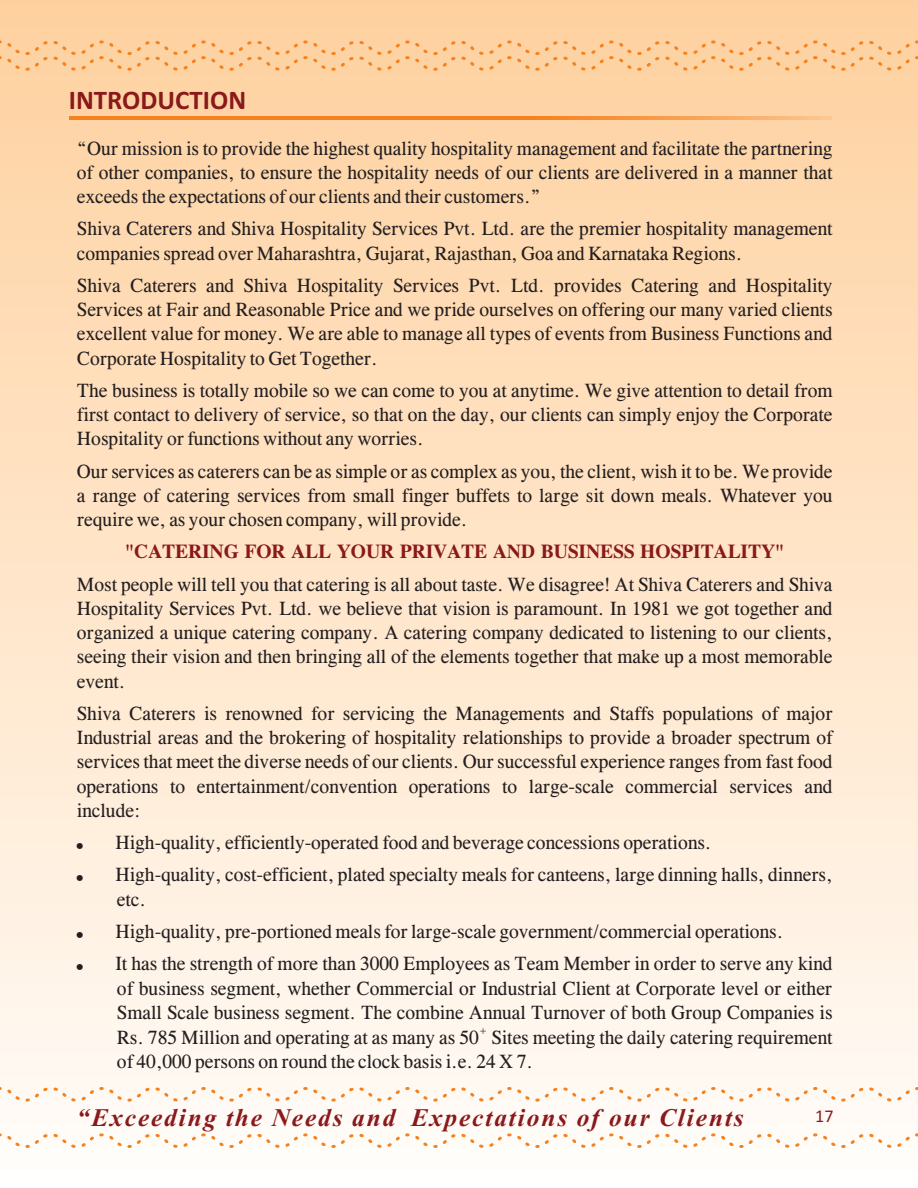
<style>
.page{position:relative;width:918px;height:1188px;background:#fff}
.page>*{position:absolute;margin:0;border:0;box-sizing:border-box;transform-origin:0 0}
.t1{font:700 27px "Calibri";color:#8a191c}
.t2{font:italic 700 25.35px "Times New Roman";letter-spacing:.075em;color:#8a191c}
.t3{font:19.5px/24.2px "CG Times";color:#231f20;text-align:justify}
.t4{font:700 19.5px "CG Times";color:#8a191c}
.t5{font:18px "Calibri";color:#8a191c}
.t6{font:9.75px "CG Times";color:#231f20}
</style>
<div class="page">
<div style="left:0;top:0;width:918px;height:1188px;background:linear-gradient(to bottom,#fed09d,#fffdfa)"></div>
<svg style="left:0;top:39px;width:918px;height:33px;background:#fdcc99"></svg>
<svg style="left:0;top:1086px;width:918px;height:17px"></svg>
<svg style="left:0;top:1132px;width:918px;height:18px"></svg>
<hr style="left:69px;top:117px;width:762px;height:3px;background:#f5821f">
<svg style="left:77px;top:843px;width:6px;height:6px"></svg>
<svg style="left:77px;top:875px;width:6px;height:6px"></svg>
<svg style="left:77px;top:932px;width:6px;height:6px"></svg>
<svg style="left:77px;top:964px;width:6px;height:6px"></svg>
<h1 class="t1" style="left:69px;top:89px;width:179px">INTRODUCTION</h1>
<p class="t3" style="left:77px;top:138px;width:757px">“Our mission is to provide the highest quality hospitality management and facilitate the partnering of other companies, to ensure the hospitality needs of our clients are delivered in a manner that exceeds the expectations of our clients and their customers.”</p>
<p class="t3" style="left:77px;top:219px;width:757px">Shiva Caterers and Shiva Hospitality Services Pvt. Ltd. are the premier hospitality management companies spread over Maharashtra, Gujarat, Rajasthan, Goa and Karnataka Regions.</p>
<p class="t3" style="left:77px;top:275px;width:757px">Shiva Caterers and Shiva Hospitality Services Pvt. Ltd. provides Catering and Hospitality Services at Fair and Reasonable Price and we pride ourselves on offering our many varied clients excellent value for money. We are able to manage all types of events from Business Functions and Corporate Hospitality to Get Together.</p>
<p class="t3" style="left:77px;top:380px;width:757px">The business is totally mobile so we can come to you at anytime. We give attention to detail from first contact to delivery of service, so that on the day, our clients can simply enjoy the Corporate Hospitality or functions without any worries.</p>
<p class="t3" style="left:77px;top:461px;width:757px">Our services as caterers can be as simple or as complex as you, the client, wish it to be. We provide a range of catering services from small finger buffets to large sit down meals. Whatever you require we, as your chosen company, will provide.</p>
<p class="t4" style="left:125px;top:545px;width:660px">"CATERING FOR ALL YOUR PRIVATE AND BUSINESS HOSPITALITY"</p>
<p class="t3" style="left:77px;top:574px;width:757px">Most people will tell you that catering is all about taste. We disagree! At Shiva Caterers and Shiva Hospitality Services Pvt. Ltd. we believe that vision is paramount. In 1981 we got together and organized a unique catering company. A catering company dedicated to listening to our clients, seeing their vision and then bringing all of the elements together that make up a most memorable event.</p>
<p class="t3" style="left:77px;top:703px;width:757px">Shiva Caterers is renowned for servicing the Managements and Staffs populations of major Industrial areas and the brokering of hospitality relationships to provide a broader spectrum of services that meet the diverse needs of our clients. Our successful experience ranges from fast food operations to entertainment/convention operations to large-scale commercial services and include:</p>
<p class="t3" style="left:116px;top:828px;width:719px;line-height:32.2px">High-quality, efficiently-operated food and beverage concessions operations.<br>High-quality, cost-efficient, plated specialty meals for canteens, large dinning halls, dinners,</p>
<p class="t3" style="left:116px;top:885px;width:719px;line-height:32.2px;text-align:left">etc.<br>High-quality, pre-portioned meals for large-scale government/commercial operations.<br>It has the strength of more than 3000 Employees as Team Member in order to serve any kind</p>
<p class="t3" style="left:117px;top:978px;width:717px">of business segment, whether Commercial or Industrial Client at Corporate level or either<br>Small Scale business segment. The combine Annual Turnover of both Group Companies is</p>
<p class="t6" style="left:479px;top:1027px;width:10px">+</p>
<p class="t3" style="left:117px;top:1027px;width:717px">Rs. 785 Million and operating at as many as 50 Sites meeting the daily catering requirement of 40,000 persons on round the clock basis i.e. 24 X 7.</p>
<p class="t2" style="left:77px;top:1109px;width:668px">“Exceeding the Needs and Expectations of our Clients</p>
<p class="t5" style="left:815px;top:1108px;width:20px">17</p>
</div>
